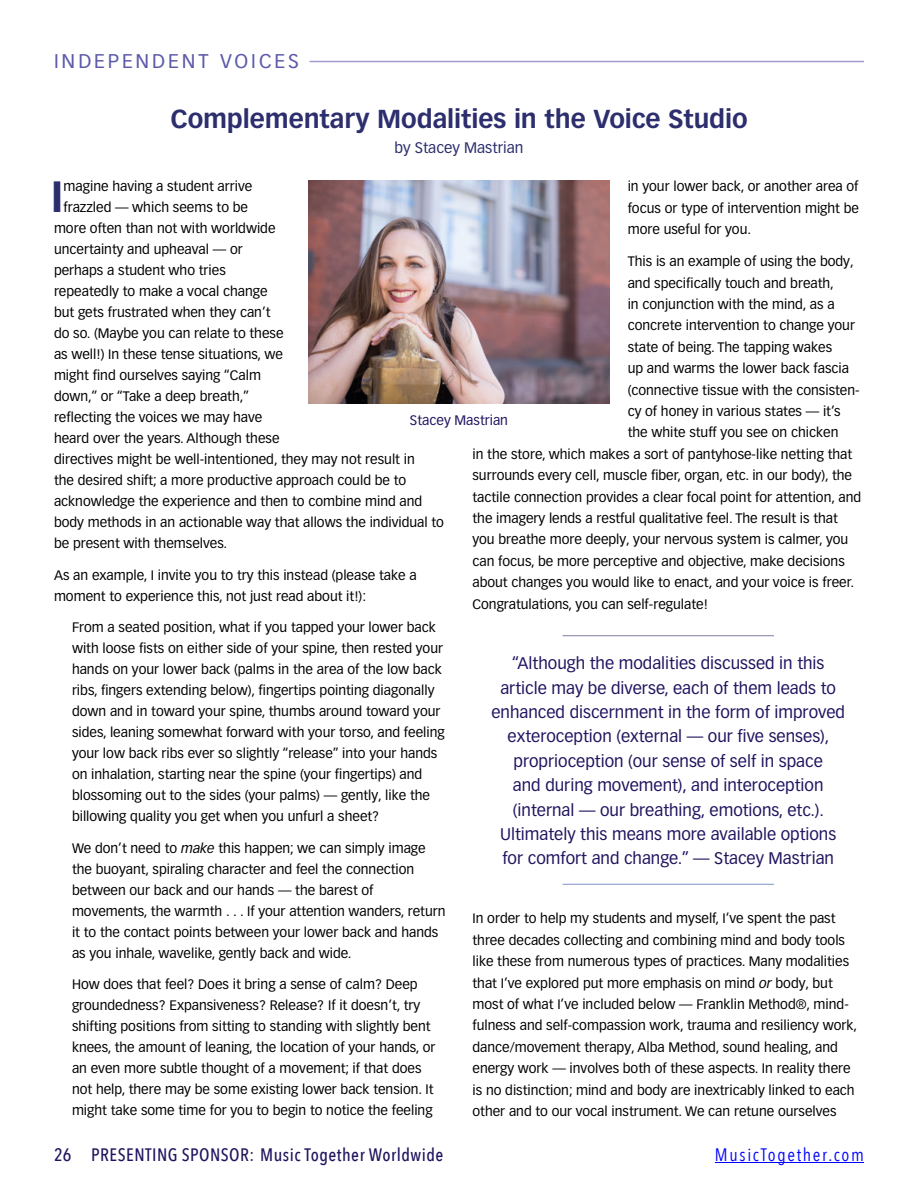
<style>
.page{position:relative;width:918px;height:1188px;background:#fff}
.page>*{position:absolute;margin:0;border:0;box-sizing:border-box;transform-origin:0 0}
.P1{font:700 43.05px "Vectora LT Pro";color:#2c2e6d}
.T1_centered_ulc{font:700 25.5px "Vectora LT Pro";letter-spacing:-.005em;color:#2c2e6d}
.Section_Head_left_So{font:19.5px "Vectora LT Pro";letter-spacing:.15em;color:#5c5aa8}
.t1{font:500 18px "Avenir Next Condensed";letter-spacing:.025em;color:#21145f}
.t2{font:18px "Avenir Next Condensed";letter-spacing:.09em;color:#00f}
.Callout{font:16.5px/24.5px "Vectora LT Pro";color:#21145f;text-align:center}
.Byline_ctr{font:15px "Vectora LT Pro";color:#2c2e6d}
.Indented_text{font:13.5px/21px "Vectora LT Pro";color:#000}
.P1-2{font:13.5px "Vectora LT Pro";color:#000}
.t3{font:13.5px "Vectora LT Pro";color:#21145f}
.s1{font-style:italic}
</style>
<div class="page">
<hr style="left:715px;top:1162px;width:149px;height:1px;background:#00f">
<hr style="left:54px;top:61px;width:810px;height:1px;background:#a19ccd">
<div style="left:54px;top:56px;width:256px;height:15px;background:#fff"></div>
<img style="left:308px;top:181px;width:302px;height:223px">
<hr style="left:562px;top:635px;width:212px;height:1px;background:#837ba2">
<hr style="left:562px;top:884px;width:212px;height:1px;background:#8193c9">
<p class="Section_Head_left_So" style="left:54px;top:50px;width:247px">INDEPENDENT VOICES</p>
<p class="T1_centered_ulc" style="left:170px;top:103px;width:579px">Complementary Modalities in the Voice Studio</p>
<p class="Byline_ctr" style="left:394px;top:139px;width:131px">by Stacey Mastrian</p>
<p class="Indented_text" style="left:628px;top:176px;width:233px;line-height:21.5px;text-align:justify">in your lower back, or another area of focus or type of intervention might be more useful for you.</p>
<p class="Indented_text" style="left:628px;top:251px;width:228px">This is an example of using the body,</p>
<p class="Indented_text" style="left:628px;top:272px;width:208px">and specifically touch and breath,</p>
<p class="Indented_text" style="left:628px;top:294px;width:208px">in conjunction with the mind, as a</p>
<p class="Indented_text" style="left:628px;top:315px;width:229px">concrete intervention to change your</p>
<p class="Indented_text" style="left:628px;top:337px;width:206px">state of being. The tapping wakes</p>
<p class="Indented_text" style="left:628px;top:358px;width:223px">up and warms the lower back fascia</p>
<p class="Indented_text" style="left:628px;top:379px;width:233px">(connective tissue with the consisten-</p>
<p class="Indented_text" style="left:628px;top:401px;width:215px">cy of honey in various states — it’s</p>
<p class="Indented_text" style="left:628px;top:422px;width:212px">the white stuff you see on chicken</p>
<p class="Indented_text" style="left:472px;top:444px;width:381px">in the store, which makes a sort of pantyhose-like netting that</p>
<p class="Indented_text" style="left:472px;top:465px;width:381px">surrounds every cell, muscle fiber, organ, etc. in our body), the</p>
<p class="Indented_text" style="left:472px;top:486px;width:390px">tactile connection provides a clear focal point for attention, and</p>
<p class="Indented_text" style="left:472px;top:508px;width:367px">the imagery lends a restful qualitative feel. The result is that</p>
<p class="Indented_text" style="left:472px;top:529px;width:377px">you breathe more deeply, your nervous system is calmer, you</p>
<p class="Indented_text" style="left:472px;top:551px;width:374px">can focus, be more perceptive and objective, make decisions</p>
<p class="Indented_text" style="left:472px;top:572px;width:383px">about changes you would like to enact, and your voice is freer.</p>
<p class="Indented_text" style="left:472px;top:593px;width:237px">Congratulations, you can self-regulate!</p>
<p class="P1" style="left:51px;top:171px;width:14px">I</p>
<p class="P1-2" style="left:64px;top:178px;width:190px">magine having a student arrive</p>
<p class="P1-2" style="left:64px;top:199px;width:186px">frazzled — which seems to be</p>
<p class="P1-2" style="left:54px;top:220px;width:223px">more often than not with worldwide</p>
<p class="P1-2" style="left:54px;top:241px;width:190px">uncertainty and upheaval — or</p>
<p class="P1-2" style="left:54px;top:262px;width:173px">perhaps a student who tries</p>
<p class="P1-2" style="left:54px;top:283px;width:215px">repeatedly to make a vocal change</p>
<p class="P1-2" style="left:54px;top:304px;width:218px">but gets frustrated when they can’t</p>
<p class="P1-2" style="left:54px;top:325px;width:231px">do so. (Maybe you can relate to these</p>
<p class="P1-2" style="left:54px;top:346px;width:230px">as well!) In these tense situations, we</p>
<p class="P1-2" style="left:54px;top:367px;width:209px">might find ourselves saying “Calm</p>
<p class="P1-2" style="left:54px;top:388px;width:197px">down,” or “Take a deep breath,”</p>
<p class="P1-2" style="left:54px;top:409px;width:210px">reflecting the voices we may have</p>
<p class="P1-2" style="left:54px;top:430px;width:227px">heard over the years. Although these</p>
<p class="P1-2" style="left:54px;top:451px;width:362px">directives might be well-intentioned, they may not result in</p>
<p class="P1-2" style="left:54px;top:472px;width:354px">the desired shift; a more productive approach could be to</p>
<p class="P1-2" style="left:54px;top:493px;width:370px">acknowledge the experience and then to combine mind and</p>
<p class="P1-2" style="left:54px;top:514px;width:392px">body methods in an actionable way that allows the individual to</p>
<p class="P1-2" style="left:54px;top:535px;width:175px">be present with themselves.</p>
<p class="Indented_text" style="left:54px;top:565px;width:364px">As an example, I invite you to try this instead (please take a moment to experience this, not just read about it!):</p>
<p class="Indented_text" style="left:72px;top:617px;width:374px">From a seated position, what if you tapped your lower back with loose fists on either side of your spine, then rested your hands on your lower back (palms in the area of the low back ribs, fingers extending below), fingertips pointing diagonally down and in toward your spine, thumbs around toward your sides, leaning somewhat forward with your torso, and feeling your low back ribs ever so slightly “release” into your hands on inhalation, starting near the spine (your fingertips) and blossoming out to the sides (your palms) — gently, like the billowing quality you get when you unfurl a sheet?</p>
<p class="Indented_text" style="left:72px;top:838px;width:375px">We don’t need to <span class="s1">make</span> this happen; we can simply image the buoyant, spiraling character and feel the connection between our back and our hands — the barest of movements, the warmth . . . If your attention wanders, return it to the contact points between your lower back and hands as you inhale, wavelike, gently back and wide.</p>
<p class="Indented_text" style="left:72px;top:974px;width:365px">How does that feel? Does it bring a sense of calm? Deep groundedness? Expansiveness? Release? If it doesn’t, try shifting positions from sitting to standing with slightly bent knees, the amount of leaning, the location of your hands, or an even more subtle thought of a movement; if that does not help, there may be some existing lower back tension. It might take some time for you to begin to notice the feeling</p>
<p class="t3" style="left:410px;top:412px;width:100px">Stacey Mastrian</p>
<p class="Callout" style="left:491px;top:651px;width:355px">“Although the modalities discussed in this article may be diverse, each of them leads to enhanced discernment in the form of improved exteroception (external — our five senses), proprioception (our sense of self in space<br>and during movement), and interoception (internal — our breathing, emotions, etc.).<br>Ultimately this means more available options for comfort and change.” — Stacey Mastrian</p>
<p class="Indented_text" style="left:472px;top:908px;width:386px;line-height:21.5px">In order to help my students and myself, I’ve spent the past three decades collecting and combining mind and body tools like these from numerous types of practices. Many modalities that I’ve explored put more emphasis on mind <span class="s1">or</span> body, but most of what I’ve included below — Franklin Method®, mind&shy;fulness and self-compassion work, trauma and resiliency work, dance/movement therapy, Alba Method, sound healing, and energy work — involves both of these aspects. In reality there is no distinction; mind and body are inextricably linked to each other and to our vocal instrument. We can retune ourselves</p>
<h3 class="t1" style="left:54px;top:1144px;width:391px">26 PRESENTING SPONSOR: Music Together Worldwide</h3>
<h3 class="t2" style="left:715px;top:1139px;width:151px">MusicTogether.com</h3>
</div>
